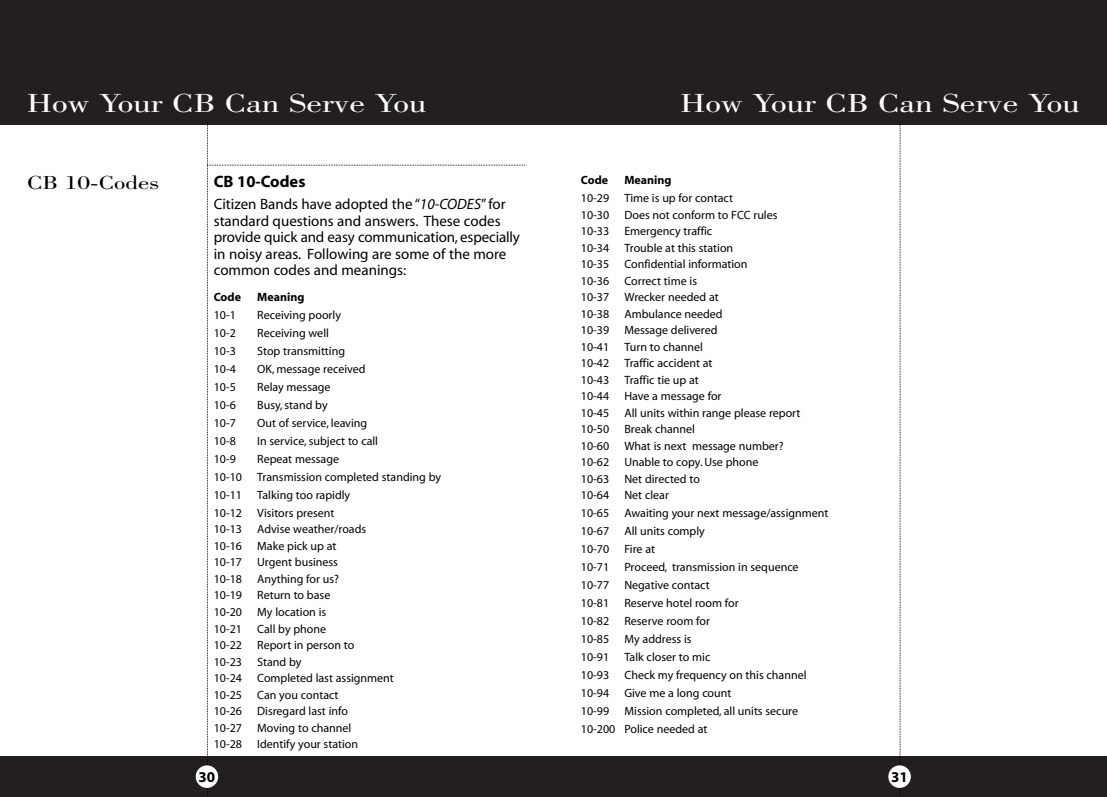
<style>
.page{position:relative;width:1107px;height:797px;background:#fff}
.page>*{position:absolute;margin:0;border:0;box-sizing:border-box;transform-origin:0 0}
.t1{font:27px "Bodoni";color:#fff;scale:1.3 1}
.t2{font:19.5px "Bodoni";color:#000;scale:1.3 1}
.t3{font:700 16.5px "Myriad";color:#000}
.t4{font:15px/16.5px "Myriad";color:#000}
.t5{font:700 15px "Myriad";color:#000}
.t6{font:12px/18px "Myriad";color:#000}
.t7{font:700 12px "Myriad";color:#000}
.s1{font-style:italic}
</style>
<div class="page">
<div style="left:0;top:0;width:1107px;height:125px;background:#231f20"></div>
<div style="left:0;top:756px;width:1107px;height:40px;background:#231f20"></div>
<svg style="left:900px;top:122px;width:1px;height:675px"></svg>
<div style="left:888px;top:765px;width:23px;height:22px;background:#fff;border-radius:50%"></div>
<div style="left:196px;top:765px;width:22px;height:22px;background:#fff;border-radius:50%"></div>
<svg style="left:207px;top:122px;width:320px;height:675px"></svg>
<h1 class="t1" style="left:27px;top:93px;width:309px">How Your CB Can Serve You</h1>
<h1 class="t1" style="left:680px;top:93px;width:309px">How Your CB Can Serve You</h1>
<h2 class="t2" style="left:27px;top:176px;width:103px">CB 10-Codes</h2>
<h3 class="t3" style="left:214px;top:175px;width:93px">CB 10-Codes</h3>
<p class="t4" style="left:214px;top:197px;width:308px">Citizen Bands have adopted the “<span class="s1">10-CODES</span>” for standard questions and answers. These codes provide quick and easy communication, especially in noisy areas. Following are some of the more common codes and meanings:</p>
<p class="t7" style="left:214px;top:292px;width:29px">Code</p>
<p class="t7" style="left:257px;top:292px;width:49px">Meaning</p>
<p class="t6" style="left:214px;top:307px;width:24px">10-1</p>
<p class="t6" style="left:257px;top:307px;width:85px">Receiving poorly</p>
<p class="t6" style="left:214px;top:325px;width:24px">10-2</p>
<p class="t6" style="left:257px;top:325px;width:73px">Receiving well</p>
<p class="t6" style="left:214px;top:343px;width:24px">10-3</p>
<p class="t6" style="left:257px;top:343px;width:89px">Stop transmitting</p>
<p class="t6" style="left:214px;top:361px;width:24px">10-4</p>
<p class="t6" style="left:257px;top:361px;width:110px">OK, message received</p>
<p class="t6" style="left:214px;top:379px;width:24px">10-5</p>
<p class="t6" style="left:257px;top:379px;width:75px">Relay message</p>
<p class="t6" style="left:214px;top:397px;width:24px">10-6</p>
<p class="t6" style="left:257px;top:397px;width:72px">Busy, stand by</p>
<p class="t6" style="left:214px;top:415px;width:24px">10-7</p>
<p class="t6" style="left:257px;top:415px;width:112px">Out of service, leaving</p>
<p class="t6" style="left:214px;top:433px;width:24px">10-8</p>
<p class="t6" style="left:257px;top:433px;width:122px">In service, subject to call</p>
<p class="t6" style="left:214px;top:451px;width:24px">10-9</p>
<p class="t6" style="left:257px;top:451px;width:83px">Repeat message</p>
<p class="t6" style="left:214px;top:469px;width:30px">10-10</p>
<p class="t6" style="left:257px;top:469px;width:185px">Transmission completed standing by</p>
<p class="t6" style="left:214px;top:487px;width:30px">10-11</p>
<p class="t6" style="left:257px;top:487px;width:94px">Talking too rapidly</p>
<p class="t6" style="left:214px;top:505px;width:30px">10-12</p>
<p class="t6" style="left:257px;top:505px;width:79px">Visitors present</p>
<p class="t6" style="left:214px;top:521px;width:30px">10-13</p>
<p class="t6" style="left:257px;top:521px;width:110px">Advise weather/roads</p>
<p class="t6" style="left:214px;top:538px;width:30px">10-16</p>
<p class="t6" style="left:257px;top:538px;width:81px">Make pick up at</p>
<p class="t6" style="left:214px;top:554px;width:30px">10-17</p>
<p class="t6" style="left:257px;top:554px;width:82px">Urgent business</p>
<p class="t6" style="left:214px;top:571px;width:30px">10-18</p>
<p class="t6" style="left:257px;top:571px;width:83px">Anything for us?</p>
<p class="t6" style="left:214px;top:587px;width:30px">10-19</p>
<p class="t6" style="left:257px;top:587px;width:75px">Return to base</p>
<p class="t6" style="left:214px;top:604px;width:30px">10-20</p>
<p class="t6" style="left:257px;top:604px;width:71px">My location is</p>
<p class="t6" style="left:214px;top:620px;width:30px">10-21</p>
<p class="t6" style="left:257px;top:620px;width:70px">Call by phone</p>
<p class="t6" style="left:214px;top:637px;width:30px">10-22</p>
<p class="t6" style="left:257px;top:637px;width:99px">Report in person to</p>
<p class="t6" style="left:214px;top:653px;width:30px">10-23</p>
<p class="t6" style="left:257px;top:653px;width:46px">Stand by</p>
<p class="t6" style="left:214px;top:670px;width:30px">10-24</p>
<p class="t6" style="left:257px;top:670px;width:138px">Completed last assignment</p>
<p class="t6" style="left:214px;top:686px;width:30px">10-25</p>
<p class="t6" style="left:257px;top:686px;width:83px">Can you contact</p>
<p class="t6" style="left:214px;top:703px;width:30px">10-26</p>
<p class="t6" style="left:257px;top:703px;width:92px">Disregard last info</p>
<p class="t6" style="left:214px;top:719px;width:30px">10-27</p>
<p class="t6" style="left:257px;top:719px;width:96px">Moving to channel</p>
<p class="t6" style="left:214px;top:736px;width:30px">10-28</p>
<p class="t6" style="left:257px;top:736px;width:102px">Identify your station</p>
<p class="t7" style="left:581px;top:175px;width:29px">Code</p>
<p class="t7" style="left:624px;top:175px;width:49px">Meaning</p>
<p class="t6" style="left:581px;top:190px;width:30px">10-29</p>
<p class="t6" style="left:624px;top:190px;width:110px">Time is up for contact</p>
<p class="t6" style="left:581px;top:206px;width:30px">10-30</p>
<p class="t6" style="left:624px;top:206px;width:155px">Does not conform to FCC rules</p>
<p class="t6" style="left:581px;top:223px;width:30px">10-33</p>
<p class="t6" style="left:624px;top:223px;width:89px">Emergency traffic</p>
<p class="t6" style="left:581px;top:239px;width:30px">10-34</p>
<p class="t6" style="left:624px;top:239px;width:110px">Trouble at this station</p>
<p class="t6" style="left:581px;top:256px;width:30px">10-35</p>
<p class="t6" style="left:624px;top:256px;width:125px">Confidential information</p>
<p class="t6" style="left:581px;top:272px;width:30px">10-36</p>
<p class="t6" style="left:624px;top:272px;width:74px">Correct time is</p>
<p class="t6" style="left:581px;top:289px;width:30px">10-37</p>
<p class="t6" style="left:624px;top:289px;width:96px">Wrecker needed at</p>
<p class="t6" style="left:581px;top:305px;width:30px">10-38</p>
<p class="t6" style="left:624px;top:305px;width:100px">Ambulance needed</p>
<p class="t6" style="left:581px;top:322px;width:30px">10-39</p>
<p class="t6" style="left:624px;top:322px;width:95px">Message delivered</p>
<p class="t6" style="left:581px;top:338px;width:30px">10-41</p>
<p class="t6" style="left:624px;top:338px;width:80px">Turn to channel</p>
<p class="t6" style="left:581px;top:355px;width:30px">10-42</p>
<p class="t6" style="left:624px;top:355px;width:90px">Traffic accident at</p>
<p class="t6" style="left:581px;top:371px;width:30px">10-43</p>
<p class="t6" style="left:624px;top:371px;width:76px">Traffic tie up at</p>
<p class="t6" style="left:581px;top:388px;width:30px">10-44</p>
<p class="t6" style="left:624px;top:388px;width:99px">Have a message for</p>
<p class="t6" style="left:581px;top:404px;width:30px">10-45</p>
<p class="t6" style="left:624px;top:404px;width:178px">All units within range please report</p>
<p class="t6" style="left:581px;top:421px;width:30px">10-50</p>
<p class="t6" style="left:624px;top:421px;width:72px">Break channel</p>
<p class="t6" style="left:581px;top:437px;width:30px">10-60</p>
<p class="t6" style="left:624px;top:437px;width:161px">What is next message number?</p>
<p class="t6" style="left:581px;top:454px;width:30px">10-62</p>
<p class="t6" style="left:624px;top:454px;width:136px">Unable to copy. Use phone</p>
<p class="t6" style="left:581px;top:470px;width:30px">10-63</p>
<p class="t6" style="left:624px;top:470px;width:77px">Net directed to</p>
<p class="t6" style="left:581px;top:487px;width:30px">10-64</p>
<p class="t6" style="left:624px;top:487px;width:46px">Net clear</p>
<p class="t6" style="left:581px;top:505px;width:30px">10-65</p>
<p class="t6" style="left:624px;top:505px;width:206px">Awaiting your next message/assignment</p>
<p class="t6" style="left:581px;top:523px;width:30px">10-67</p>
<p class="t6" style="left:624px;top:523px;width:82px">All units comply</p>
<p class="t6" style="left:581px;top:541px;width:30px">10-70</p>
<p class="t6" style="left:624px;top:541px;width:32px">Fire at</p>
<p class="t6" style="left:581px;top:559px;width:30px">10-71</p>
<p class="t6" style="left:624px;top:559px;width:176px">Proceed, transmission in sequence</p>
<p class="t6" style="left:581px;top:577px;width:30px">10-77</p>
<p class="t6" style="left:624px;top:577px;width:87px">Negative contact</p>
<p class="t6" style="left:581px;top:595px;width:30px">10-81</p>
<p class="t6" style="left:624px;top:595px;width:116px">Reserve hotel room for</p>
<p class="t6" style="left:581px;top:613px;width:30px">10-82</p>
<p class="t6" style="left:624px;top:613px;width:87px">Reserve room for</p>
<p class="t6" style="left:581px;top:631px;width:30px">10-85</p>
<p class="t6" style="left:624px;top:631px;width:69px">My address is</p>
<p class="t6" style="left:581px;top:649px;width:30px">10-91</p>
<p class="t6" style="left:624px;top:649px;width:87px">Talk closer to mic</p>
<p class="t6" style="left:581px;top:667px;width:30px">10-93</p>
<p class="t6" style="left:624px;top:667px;width:184px">Check my frequency on this channel</p>
<p class="t6" style="left:581px;top:685px;width:30px">10-94</p>
<p class="t6" style="left:624px;top:685px;width:109px">Give me a long count</p>
<p class="t6" style="left:581px;top:703px;width:30px">10-99</p>
<p class="t6" style="left:581px;top:703px;width:219px;text-indent:44px">Mission completed, all units secure<br>10-200 Police needed at</p>
<p class="t5" style="left:199px;top:771px;width:18px">30</p>
<p class="t5" style="left:891px;top:771px;width:18px">31</p>
</div>
